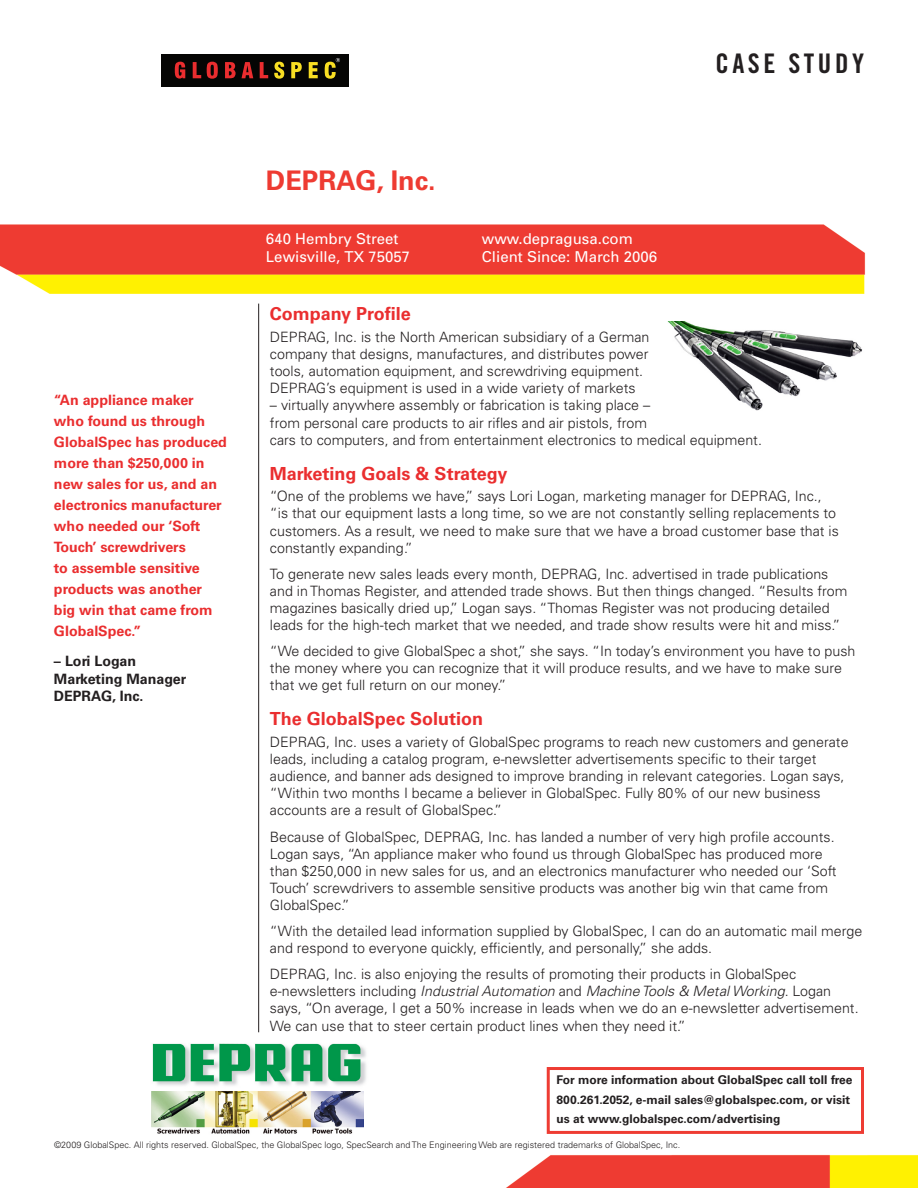
<style>
.page{position:relative;width:918px;height:1188px;background:#fff}
.page>*{position:absolute;margin:0;border:0;box-sizing:border-box;transform-origin:0 0}
.t1{font:700 27px "Univers LT Std";color:#ee3b32}
.t2{font:27px "Trade Gothic LT Std Bd Cn 20";letter-spacing:.13em;color:#231f20}
.t3{font:700 18px "Univers LT Std";color:#ea2e2f}
.t4{font:15px "Univers";color:#fff}
.t5{font:300 14.25px/17.1px "Univers LT Std";color:#231f20}
.t6{font:700 14.25px/21px "Univers LT Std";color:#ea2e2f}
.t7{font:700 14.25px/17.1px "Univers LT Std";color:#231f20}
.t8{font:700 12px/19.5px "Univers LT Std";color:#231f20}
.t9{font:300 9px "Univers LT Std";color:#231f20}
.s1{font-style:italic}
</style>
<div class="page">
<img style="left:0;top:86px;width:918px;height:1102px">
<div style="left:161px;top:54px;width:188px;height:32px;background:#050504"></div>
<svg style="left:175px;top:62px;width:10px;height:17px"></svg>
<svg style="left:193px;top:62px;width:8px;height:16px"></svg>
<svg style="left:207px;top:62px;width:11px;height:17px"></svg>
<svg style="left:225px;top:62px;width:11px;height:16px"></svg>
<svg style="left:242px;top:62px;width:11px;height:16px"></svg>
<svg style="left:260px;top:62px;width:8px;height:16px"></svg>
<svg style="left:274px;top:62px;width:10px;height:17px"></svg>
<svg style="left:291px;top:62px;width:11px;height:16px"></svg>
<svg style="left:309px;top:62px;width:9px;height:16px"></svg>
<svg style="left:325px;top:58px;width:15px;height:21px"></svg>
<hr style="left:258px;top:304px;width:1px;height:728px;background:#231f20">
<div style="left:547px;top:1067px;width:317px;height:67px;border:3px solid #ee3c33"></div>
<img style="left:152px;top:1091px;width:212px;height:48px">
<img style="left:147px;top:1036px;width:224px;height:55px">
<img style="left:668px;top:321px;width:197px;height:96px">
<p class="t6" style="left:54px;top:389px;width:175px">“An appliance maker who found us through<br>GlobalSpec has produced more than $250,000 in new sales for us, and an electronics manufacturer who needed our ‘Soft<br>Touch’ screwdrivers<br>to assemble sensitive products was another big win that came from<br>GlobalSpec.”</p>
<p class="t7" style="left:54px;top:653px;width:134px">– Lori Logan<br>Marketing Manager<br>DEPRAG, Inc.</p>
<h1 class="t1" style="left:266px;top:164px;width:171px">DEPRAG, Inc.</h1>
<p class="t4" style="left:266px;top:230px;width:134px">640 Hembry Street</p>
<p class="t4" style="left:482px;top:230px;width:152px">www.depragusa.com</p>
<p class="t4" style="left:266px;top:248px;width:146px">Lewisville, TX 75057</p>
<p class="t4" style="left:482px;top:248px;width:177px">Client Since: March 2006</p>
<h1 class="t2" style="left:715px;top:47px;width:150px">CASE STUDY</h1>
<p class="t3" style="left:270px;top:304px;width:142px">Company Profile</p>
<p class="t5" style="left:270px;top:328px;width:381px">DEPRAG, Inc. is the North American subsidiary of a German company that designs, manufactures, and distributes power tools, automation equipment, and screwdriving equipment.<br>DEPRAG’s equipment is used in a wide variety of markets</p>
<p class="t5" style="left:270px;top:397px;width:494px">– virtually anywhere assembly or fabrication is taking place –<br>from personal care products to air rifles and air pistols, from<br>cars to computers, and from entertainment electronics to medical equipment.</p>
<p class="t3" style="left:270px;top:463px;width:239px">Marketing Goals &amp; Strategy</p>
<p class="t5" style="left:270px;top:488px;width:570px">“One of the problems we have,” says Lori Logan, marketing manager for DEPRAG, Inc., “is that our equipment lasts a long time, so we are not constantly selling replacements to customers. As a result, we need to make sure that we have a broad customer base that is constantly expanding.”</p>
<p class="t5" style="left:270px;top:565px;width:579px">To generate new sales leads every month, DEPRAG, Inc. advertised in trade publications and in Thomas Register, and attended trade shows. But then things changed. “Results from magazines basically dried up,” Logan says. “Thomas Register was not producing detailed leads for the high-tech market that we needed, and trade show results were hit and miss.”</p>
<p class="t5" style="left:270px;top:643px;width:587px">“We decided to give GlobalSpec a shot,” she says. “In today’s environment you have to push the money where you can recognize that it will produce results, and we have to make sure that we get full return on our money.”</p>
<p class="t3" style="left:270px;top:709px;width:215px">The GlobalSpec Solution</p>
<p class="t5" style="left:270px;top:733px;width:580px">DEPRAG, Inc. uses a variety of GlobalSpec programs to reach new customers and generate leads, including a catalog program, e-newsletter advertisements specific to their target audience, and banner ads designed to improve branding in relevant categories. Logan says, “Within two months I became a believer in GlobalSpec. Fully 80% of our new business accounts are a result of GlobalSpec.”</p>
<p class="t5" style="left:270px;top:828px;width:568px">Because of GlobalSpec, DEPRAG, Inc. has landed a number of very high profile accounts.<br>Logan says, “An appliance maker who found us through GlobalSpec has produced more than $250,000 in new sales for us, and an electronics manufacturer who needed our ‘Soft Touch’ screwdrivers to assemble sensitive products was another big win that came from GlobalSpec.”</p>
<p class="t5" style="left:270px;top:922px;width:594px">“With the detailed lead information supplied by GlobalSpec, I can do an automatic mail merge and respond to everyone quickly, efficiently, and personally,” she adds.</p>
<p class="t5" style="left:270px;top:966px;width:590px">DEPRAG, Inc. is also enjoying the results of promoting their products in GlobalSpec e-newsletters including <span class="s1">Industrial Automation</span> and <span class="s1">Machine Tools &amp; Metal Working</span>. Logan says, “On average, I get a 50% increase in leads when we do an e-newsletter advertisement.<br>We can use that to steer certain product lines when they need it.”</p>
<p class="t8" style="left:556px;top:1070px;width:298px">For more information about GlobalSpec call toll free<br>800.261.2052, e-mail sales@globalspec.com, or visit us at www.globalspec.com/advertising</p>
<p class="t9" style="left:54px;top:1139px;width:628px">©2009 GlobalSpec. All rights reserved. GlobalSpec, the GlobalSpec logo, SpecSearch and The Engineering Web are registered trademarks of GlobalSpec, Inc.</p>
</div>
